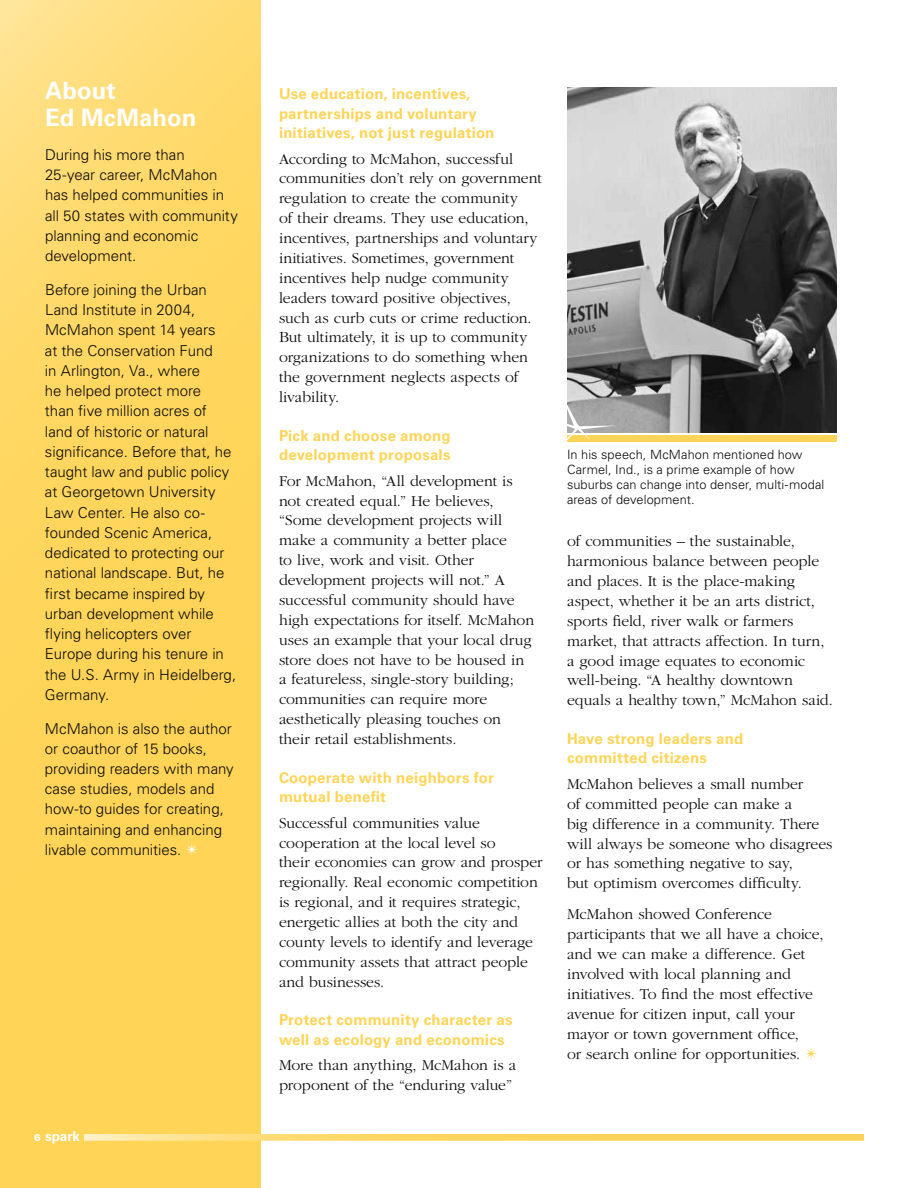
<style>
.page{position:relative;width:918px;height:1188px;background:#fff}
.page>*{position:absolute;margin:0;border:0;box-sizing:border-box;transform-origin:0 0}
.t1{font:700 24px/27px "Univers";letter-spacing:.005em;color:#fff}
.t2{font:300 15.75px/20px "Garamond";letter-spacing:-.005em;color:#0b0a0b}
.t3{font:300 15px/20.2px "Univers";color:#0b0a0b}
.t4{font:700 15px/19.5px "Univers";letter-spacing:.015em;color:#ffd457}
.t5{font:700 13.5px "Univers";color:#fff}
.t6{font:300 12.75px/15px "Univers";letter-spacing:.01em;color:#0b0a0b}
.s1{color:#fff}
.s2{font-weight:900;font-size:9.75px}
.s3{color:#ffd457}
</style>
<div class="page">
<svg style="left:0;top:0;width:261px;height:1188px;background:#ffd65f"></svg>
<img style="left:567px;top:87px;width:270px;height:345px">
<div style="left:567px;top:435px;width:270px;height:7px;background:#ffd457"></div>
<svg style="left:567px;top:392px;width:50px;height:49px"></svg>
<svg style="left:84px;top:1134px;width:780px;height:7px;background:#ffda6e"></svg>
<h1 class="t1" style="left:45px;top:77px;width:153px">About<br>Ed McMahon</h1>
<p class="t3" style="left:45px;top:144px;width:194px">During his more than<br>25-year career, McMahon has helped communities in all 50 states with community planning and economic development.</p>
<p class="t3" style="left:45px;top:279px;width:193px">Before joining the U rban<br>Land Institute in 2004,<br>McMahon spent 14 years<br>at the Conservation Fund<br>in Arlington, Va., where<br>he helped protect more<br>than five million acres of land of historic or natural significance. Before that, he taught law and public policy at Georgetown U niversity<br>Law Center. H e also co&shy;founded Scenic America, dedicated to protecting our national landscape. B ut, he first became inspired by urban development while flying helicopters over<br>Europe during his tenure in the U .S. Army in Heidelberg,<br>Germany.</p>
<p class="t3" style="left:45px;top:718px;width:190px">McMahon is also the author or coauthor of 15 books, providing readers with many case studies, models and how-to guides for creating, maintaining and enhancing livable communities. <span class="s1">✴</span></p>
<p class="t5" style="left:34px;top:1128px;width:47px"><span class="s2">6</span> spark</p>
<p class="t4" style="left:279px;top:84px;width:217px">Use education, incentives, partnerships and voluntary initiatives, not just regulation</p>
<p class="t2" style="left:279px;top:149px;width:264px">According to McMahon, successful communities don’t rely on government regulation to create the community<br>of their dreams. They use education, incentives, partnerships and voluntary initiatives. Sometimes, government incentives help nudge community leaders toward positive objectives, such as curb cuts or crime reduction.<br>But ultimately, it is up to community organizations to do something when the government neglects aspects of livability.</p>
<p class="t4" style="left:279px;top:426px;width:173px">Pick and choose among development proposals</p>
<p class="t2" style="left:279px;top:471px;width:257px">For McMahon, “All development is not created equal.” He believes, “Some development projects will make a community a better place<br>to live, work and visit. Other development projects will not.” A successful community should have high expectations for itself. McMahon uses an example that your local drug store does not have to be housed in a featureless, single-story building; communities can require more aesthetically pleasing touches on their retail establishments.</p>
<p class="t4" style="left:279px;top:768px;width:216px">Cooperate with neighbors for mutual benefit</p>
<p class="t2" style="left:279px;top:813px;width:265px">Successful communities value cooperation at the local level so<br>their economies can grow and prosper regionally. Real economic competition is regional, and it requires strategic, energetic allies at both the city and county levels to identify and leverage community assets that attract people and businesses.</p>
<p class="t4" style="left:279px;top:1010px;width:235px">Protect community character as well as ecology and economics</p>
<p class="t2" style="left:279px;top:1056px;width:239px">More than anything, McMahon is a proponent of the “enduring value”</p>
<p class="t6" style="left:567px;top:447px;width:259px">In his speech, M cMahon mentioned how Carmel, Ind., is a prime example of how suburbs can change into denser, multi-modal areas of development.</p>
<p class="t2" style="left:567px;top:532px;width:267px">of communities – the sustainable, harmonious balance between people and places. It is the place-making aspect, whether it be an arts district, sports field, river walk or farmers market, that attracts affection. In turn, a good image equates to economic well-being. “A healthy downtown equals a healthy town,” McMahon said.</p>
<p class="t4" style="left:567px;top:729px;width:178px">Have strong leaders and committed citizens</p>
<p class="t2" style="left:567px;top:774px;width:267px">McMahon believes a small number<br>of committed people can make a<br>big difference in a community. There will always be someone who disagrees or has something negative to say,<br>but optimism overcomes difficulty.</p>
<p class="t2" style="left:567px;top:905px;width:258px">McMahon showed Conference participants that we all have a choice, and we can make a difference. Get involved with local planning and initiatives. To find the most effective avenue for citizen input, call your mayor or town government office,<br>or search online for opportunities. <span class="s3">✴</span></p>
</div>
